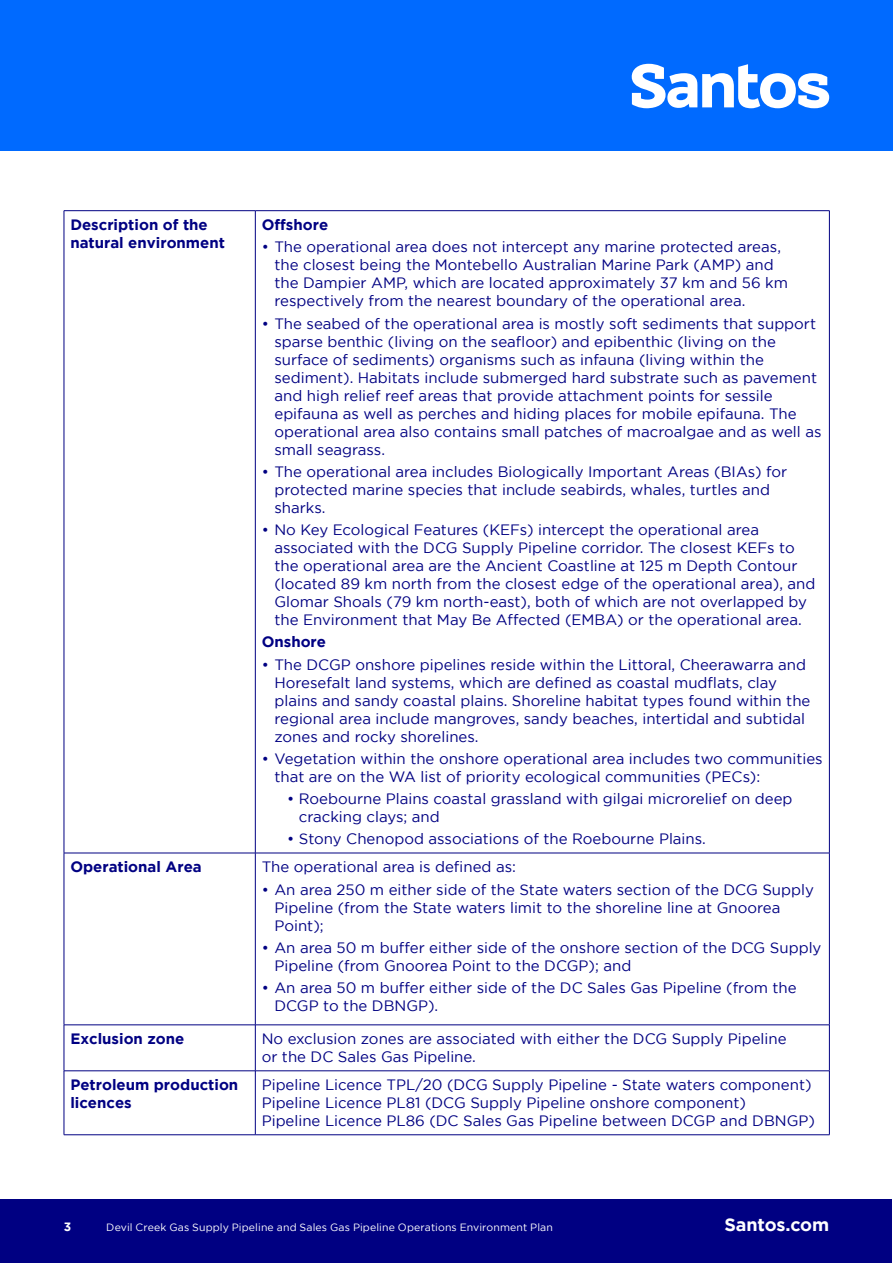
<style>
.page{position:relative;width:893px;height:1263px;background:#fff}
.page>*{position:absolute;margin:0;border:0;box-sizing:border-box;transform-origin:0 0}
.t1{font:700 18px "Gotham";letter-spacing:-.01em;color:#fff}
.TABLE_BODY{font:15px/18px "Gotham";color:#000082}
.TABLE_BODY-2{font:700 15px/18px "Gotham";color:#000082}
.t2{font:700 12px "Gotham";color:#fff}
.t3{font:10.5px "Gotham";letter-spacing:.015em;color:#fff}
</style>
<div class="page">
<div style="left:0;top:0;width:893px;height:151px;background:#006aff"></div>
<div style="left:0;top:1199px;width:892px;height:64px;background:#000082"></div>
<svg style="left:632px;top:64px;width:197px;height:44px"></svg>
<hr style="left:64px;top:210px;width:191px;height:1px;background:#000082">
<hr style="left:64px;top:211px;width:1px;height:642px;background:#000082">
<hr style="left:255px;top:210px;width:575px;height:1px;background:#000082">
<hr style="left:255px;top:211px;width:1px;height:642px;background:#000082">
<hr style="left:829px;top:211px;width:1px;height:642px;background:#000082">
<hr style="left:64px;top:853px;width:191px;height:1px;background:#000082">
<hr style="left:64px;top:853px;width:1px;height:172px;background:#000082">
<hr style="left:255px;top:853px;width:575px;height:1px;background:#000082">
<hr style="left:255px;top:853px;width:1px;height:172px;background:#000082">
<hr style="left:829px;top:853px;width:1px;height:172px;background:#000082">
<hr style="left:64px;top:1024px;width:191px;height:1px;background:#000082">
<hr style="left:64px;top:1025px;width:1px;height:45px;background:#000082">
<hr style="left:255px;top:1024px;width:575px;height:1px;background:#000082">
<hr style="left:255px;top:1025px;width:1px;height:45px;background:#000082">
<hr style="left:829px;top:1025px;width:1px;height:45px;background:#000082">
<hr style="left:64px;top:1070px;width:191px;height:1px;background:#000082">
<hr style="left:64px;top:1071px;width:1px;height:63px;background:#000082">
<hr style="left:255px;top:1070px;width:575px;height:1px;background:#000082">
<hr style="left:255px;top:1071px;width:1px;height:63px;background:#000082">
<hr style="left:829px;top:1071px;width:1px;height:63px;background:#000082">
<hr style="left:64px;top:1134px;width:191px;height:1px;background:#000082">
<hr style="left:255px;top:1134px;width:575px;height:1px;background:#000082">
<p class="TABLE_BODY-2" style="left:70px;top:215px;width:156px">Description of the natural environment</p>
<p class="TABLE_BODY-2" style="left:262px;top:215px;width:68px">Offshore</p>
<p class="TABLE_BODY" style="left:274px;top:238px;width:515px;text-indent:-13px">• The operational area does not intercept any marine protected areas, the closest being the Montebello Australian Marine Park (AMP) and the Dampier AMP, which are located approximately 37 km and 56 km respectively from the nearest boundary of the operational area.</p>
<p class="TABLE_BODY" style="left:274px;top:314px;width:549px;text-indent:-13px">• The seabed of the operational area is mostly soft sediments that support sparse benthic (living on the seafloor) and epibenthic (living on the surface of sediments) organisms such as infauna (living within the sediment). Habitats include submerged hard substrate such as pavement and high relief reef areas that provide attachment points for sessile epifauna as well as perches and hiding places for mobile epifauna. The operational area also contains small patches of macroalgae and as well as small seagrass.</p>
<p class="TABLE_BODY" style="left:274px;top:462px;width:514px;text-indent:-13px">• The operational area includes Biologically Important Areas (BIAs) for protected marine species that include seabirds, whales, turtles and sharks.</p>
<p class="TABLE_BODY" style="left:274px;top:521px;width:543px;text-indent:-13px">• No Key Ecological Features (KEFs) intercept the operational area associated with the DCG Supply Pipeline corridor. The closest KEFs to the operational area are the Ancient Coastline at 125 m Depth Contour (located 89 km north from the closest edge of the operational area), and Glomar Shoals (79 km north-east), both of which are not overlapped by the Environment that May Be Affected (EMBA) or the operational area.</p>
<p class="TABLE_BODY-2" style="left:262px;top:633px;width:66px">Onshore</p>
<p class="TABLE_BODY" style="left:274px;top:655px;width:537px;text-indent:-13px">• The DCGP onshore pipelines reside within the Littoral, Cheerawarra and Horesefalt land systems, which are defined as coastal mudflats, clay plains and sandy coastal plains. Shoreline habitat types found within the regional area include mangroves, sandy beaches, intertidal and subtidal zones and rocky shorelines.</p>
<p class="TABLE_BODY" style="left:274px;top:749px;width:550px;text-indent:-13px">• Vegetation within the onshore operational area includes two communities that are on the WA list of priority ecological communities (PECs):</p>
<p class="TABLE_BODY" style="left:299px;top:790px;width:495px;text-indent:-12px">• Roebourne Plains coastal grassland with gilgai microrelief on deep cracking clays; and</p>
<p class="TABLE_BODY" style="left:287px;top:830px;width:420px">• Stony Chenopod associations of the Roebourne Plains.</p>
<p class="TABLE_BODY-2" style="left:70px;top:858px;width:133px">Operational Area</p>
<p class="TABLE_BODY" style="left:262px;top:858px;width:256px">The operational area is defined as:</p>
<p class="TABLE_BODY" style="left:274px;top:880px;width:541px;text-indent:-13px">• An area 250 m either side of the State waters section of the DCG Supply<br>Pipeline (from the State waters limit to the shoreline line at Gnoorea<br>Point);</p>
<p class="TABLE_BODY" style="left:274px;top:938px;width:548px;text-indent:-13px">• An area 50 m buffer either side of the onshore section of the DCG Supply<br>Pipeline (from Gnoorea Point to the DCGP); and</p>
<p class="TABLE_BODY" style="left:274px;top:979px;width:524px;text-indent:-13px">• An area 50 m buffer either side of the DC Sales Gas Pipeline (from the<br>DCGP to the DBNGP).</p>
<p class="TABLE_BODY-2" style="left:70px;top:1029px;width:116px">Exclusion zone</p>
<p class="TABLE_BODY" style="left:262px;top:1030px;width:526px">No exclusion zones are associated with either the DCG Supply Pipeline or the DC Sales Gas Pipeline.</p>
<p class="TABLE_BODY-2" style="left:70px;top:1075px;width:169px">Petroleum production licences</p>
<p class="TABLE_BODY" style="left:262px;top:1076px;width:551px">Pipeline Licence TPL/20 (DCG Supply Pipeline - State waters component)</p>
<p class="TABLE_BODY" style="left:262px;top:1094px;width:486px">Pipeline Licence PL81 (DCG Supply Pipeline onshore component)</p>
<p class="TABLE_BODY" style="left:262px;top:1112px;width:555px">Pipeline Licence PL86 (DC Sales Gas Pipeline between DCGP and DBNGP)</p>
<p class="t2" style="left:64px;top:1220px;width:9px">3</p>
<p class="t3" style="left:106px;top:1221px;width:448px">Devil Creek Gas Supply Pipeline and Sales Gas Pipeline Operations Environment Plan</p>
<p class="t1" style="left:724px;top:1214px;width:106px">Santos.com</p>
</div>
